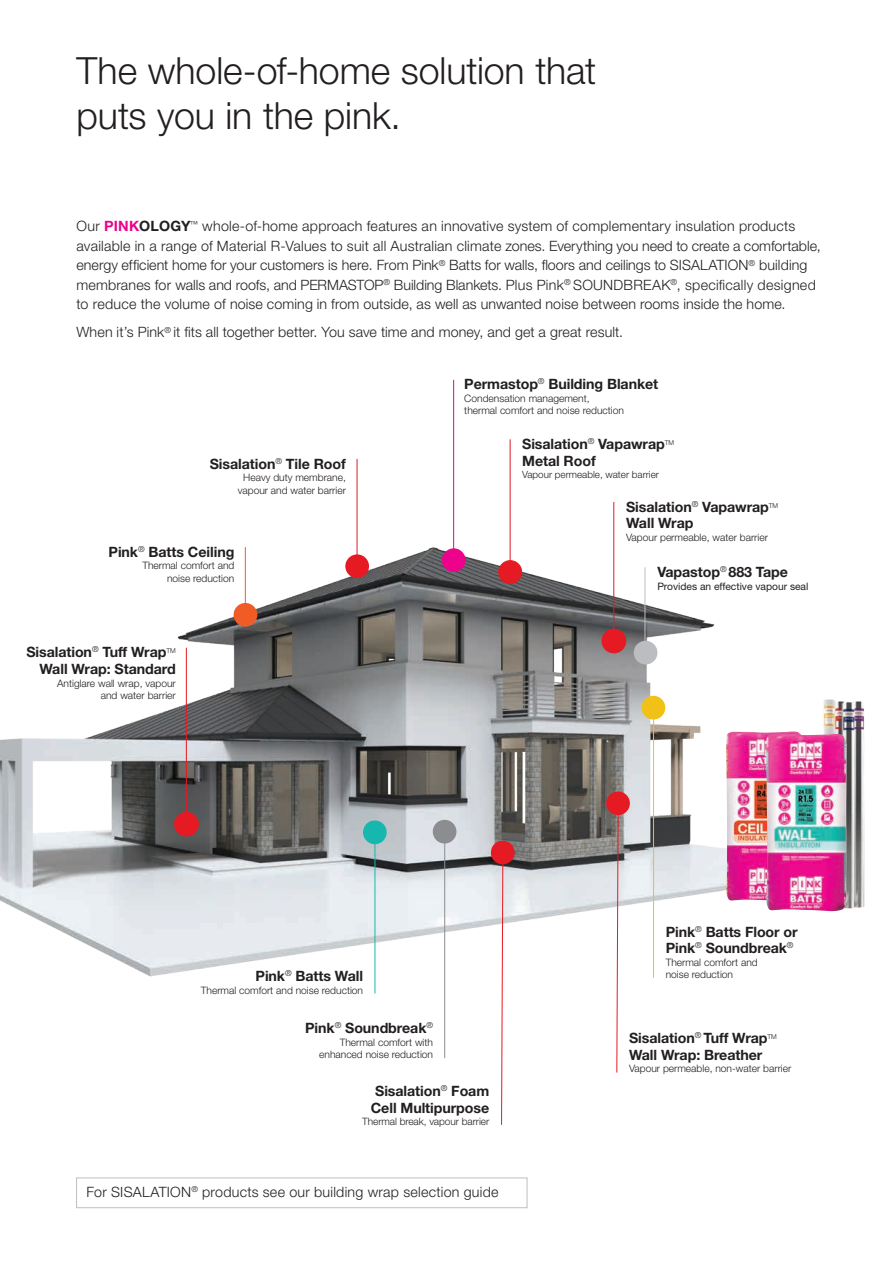
<style>
.page{position:relative;width:893px;height:1263px;background:#fff}
.page>*{position:absolute;margin:0;border:0;box-sizing:border-box;transform-origin:0 0}
.t1{font:300 37.5px/45px "Helvetica Neue LT Std";letter-spacing:-.005em;color:#231f20}
.t2{font:300 14.25px/19.5px "Helvetica Neue LT Std";letter-spacing:.01em;color:#231f20}
.t3{font:700 14.25px/17.1px "Helvetica Neue LT Std";letter-spacing:-.005em;color:#231f20}
.t4{font:300 10.2px/12.6px "Helvetica Neue LT Std";color:#231f20;text-align:right}
.t5{font:10.2px "Helvetica Neue LT Std";color:#231f20}
.t6{font:300 9.9px "Helvetica Neue LT Std";color:#231f20}
.s1{font-weight:700;color:#ed028c}
.s2{font-weight:700}
</style>
<div class="page">
<div style="left:76px;top:1178px;width:451px;height:30px;border:1px solid #c0bfbe"></div>
<img style="left:0;top:427px;width:726px;height:580px">
<div style="left:363px;top:820px;width:24px;height:24px;background:#16b7ae;border-radius:50%"></div>
<hr style="left:375px;top:834px;width:1px;height:159px;background:#16b7ae">
<div style="left:491px;top:841px;width:24px;height:23px;background:#e51a23;border-radius:50%"></div>
<svg style="left:501px;top:864px;width:2px;height:261px"></svg>
<div style="left:606px;top:791px;width:24px;height:24px;background:#e51a23;border-radius:50%"></div>
<svg style="left:616px;top:815px;width:3px;height:258px"></svg>
<div style="left:642px;top:696px;width:23px;height:23px;background:#f1c117;border-radius:50%"></div>
<hr style="left:653px;top:709px;width:1px;height:269px;background:#f1c117">
<div style="left:634px;top:641px;width:23px;height:23px;background:#bcbdc0;border-radius:50%"></div>
<hr style="left:645px;top:567px;width:1px;height:84px;background:#bcbdc0">
<div style="left:175px;top:812px;width:23px;height:24px;background:#e51a23;border-radius:50%"></div>
<div style="left:174px;top:812px;width:25px;height:24px;border:1px solid #e51a23;border-radius:50%"></div>
<hr style="left:186px;top:648px;width:1px;height:174px;background:#e51a23">
<div style="left:433px;top:820px;width:23px;height:23px;background:#8b8d90;border-radius:50%"></div>
<hr style="left:444px;top:833px;width:1px;height:225px;background:#8b8d90">
<img style="left:726px;top:731px;width:75px;height:170px">
<img style="left:846px;top:701px;width:19px;height:208px">
<img style="left:823px;top:699px;width:23px;height:213px">
<img style="left:766px;top:734px;width:81px;height:177px">
<div style="left:234px;top:603px;width:23px;height:24px;background:#f15b26;border-radius:50%"></div>
<hr style="left:245px;top:547px;width:1px;height:66px;background:#f15b26">
<div style="left:442px;top:548px;width:24px;height:24px;background:#ed028c;border-radius:50%"></div>
<hr style="left:453px;top:380px;width:1px;height:178px;background:#ed028c">
<div style="left:345px;top:554px;width:24px;height:24px;background:#e51a23;border-radius:50%"></div>
<hr style="left:357px;top:459px;width:1px;height:105px;background:#e51a23">
<div style="left:602px;top:629px;width:24px;height:24px;background:#e51a23;border-radius:50%"></div>
<div style="left:602px;top:629px;width:24px;height:24px;border:1px solid #e51a23;border-radius:50%"></div>
<hr style="left:613px;top:502px;width:1px;height:137px;background:#e51a23">
<div style="left:499px;top:561px;width:23px;height:22px;background:#e51a23;border-radius:50%"></div>
<div style="left:498px;top:560px;width:24px;height:24px;border:1px solid #e51a23;border-radius:50%"></div>
<hr style="left:510px;top:439px;width:1px;height:131px;background:#e51a23">
<h1 class="t1" style="left:77px;top:47px;width:521px">The whole-of-home solution that puts you in the pink.</h1>
<p class="t2" style="left:77px;top:216px;width:746px">Our <span class="s1">PINK</span><span class="s2">OLOGY</span><sup>™</sup> whole-of-home approach features an innovative system of complementary insulation products available in a range of Material R-Values to suit all Australian climate zones. Everything you need to create a comfortable, energy efficient home for your customers is here. From Pink<sup>®</sup> Batts for walls, floors and ceilings to SISALATION<sup>®</sup> building membranes for walls and roofs, and PERMASTOP<sup>®</sup> Building Blankets. Plus Pink<sup>®</sup> SOUNDBREAK<sup>®</sup>, specifically designed to reduce the volume of noise coming in from outside, as well as unwanted noise between rooms inside the home.</p>
<p class="t2" style="left:77px;top:322px;width:548px">When it’s Pink<sup>®</sup> it fits all together better. You save time and money, and get a great result.</p>
<p class="t3" style="left:210px;top:455px;width:138px">Sisalation<sup>®</sup> Tile Roof</p>
<p class="t4" style="left:238px;top:471px;width:110px;text-align:center">Heavy duty membrane, vapour and water barrier</p>
<p class="t3" style="left:109px;top:543px;width:127px">Pink<sup>®</sup> Batts Ceiling</p>
<p class="t4" style="left:142px;top:559px;width:94px">Thermal comfort and noise reduction</p>
<p class="t3" style="left:26px;top:643px;width:151px;text-align:right">Sisalation<sup>®</sup> Tuff Wrap<sup>TM<br></sup>Wall Wrap: Standard</p>
<p class="t4" style="left:57px;top:676px;width:120px">Antiglare wall wrap, vapour and water barrier</p>
<p class="t3" style="left:464px;top:375px;width:195px">Permastop<sup>®</sup> Building Blanket</p>
<p class="t4" style="left:464px;top:392px;width:161px;text-align:left">Condensation management, thermal comfort and noise reduction</p>
<p class="t3" style="left:522px;top:435px;width:153px">Sisalation<sup>®</sup> Vapawrap<sup>TM<br></sup>Metal Roof</p>
<p class="t6" style="left:522px;top:468px;width:138px">Vapour permeable, water barrier</p>
<p class="t3" style="left:626px;top:499px;width:154px;line-height:16px">Sisalation<sup>®</sup> Vapawrap<sup>TM<br></sup>Wall Wrap</p>
<p class="t4" style="left:626px;top:531px;width:143px">Vapour permeable, water barrier</p>
<p class="t3" style="left:657px;top:563px;width:132px">Vapastop<sup>®</sup> 883 Tape</p>
<p class="t5" style="left:657px;top:580px;width:153px">Provides an effective vapour seal</p>
<p class="t3" style="left:256px;top:967px;width:109px">Pink<sup>®</sup> Batts Wall</p>
<p class="t4" style="left:201px;top:983px;width:164px">Thermal comfort and noise reduction</p>
<p class="t3" style="left:305px;top:1019px;width:129px">Pink<sup>®</sup> Soundbreak<sup>®</sup></p>
<p class="t4" style="left:319px;top:1035px;width:115px">Thermal comfort with enhanced noise reduction</p>
<p class="t3" style="left:666px;top:923px;width:134px;line-height:16px">Pink<sup>®</sup> Batts Floor or<br>Pink<sup>®</sup> Soundbreak<sup>®</sup></p>
<p class="t4" style="left:666px;top:955px;width:94px;text-align:left">Thermal comfort and noise reduction</p>
<p class="t3" style="left:629px;top:1029px;width:149px">Sisalation<sup>®</sup> Tuff Wrap<sup>TM<br></sup>Wall Wrap: Breather</p>
<p class="t4" style="left:629px;top:1062px;width:164px">Vapour permeable, non-water barrier</p>
<p class="t3" style="left:371px;top:1082px;width:120px;text-align:center">Sisalation<sup>®</sup> Foam<br>Cell Multipurpose</p>
<p class="t4" style="left:362px;top:1115px;width:129px">Thermal break, vapour barrier</p>
<p class="t2" style="left:86px;top:1181px;width:414px">For SISALATION<sup>®</sup> products see our building wrap selection guide</p>
</div>
